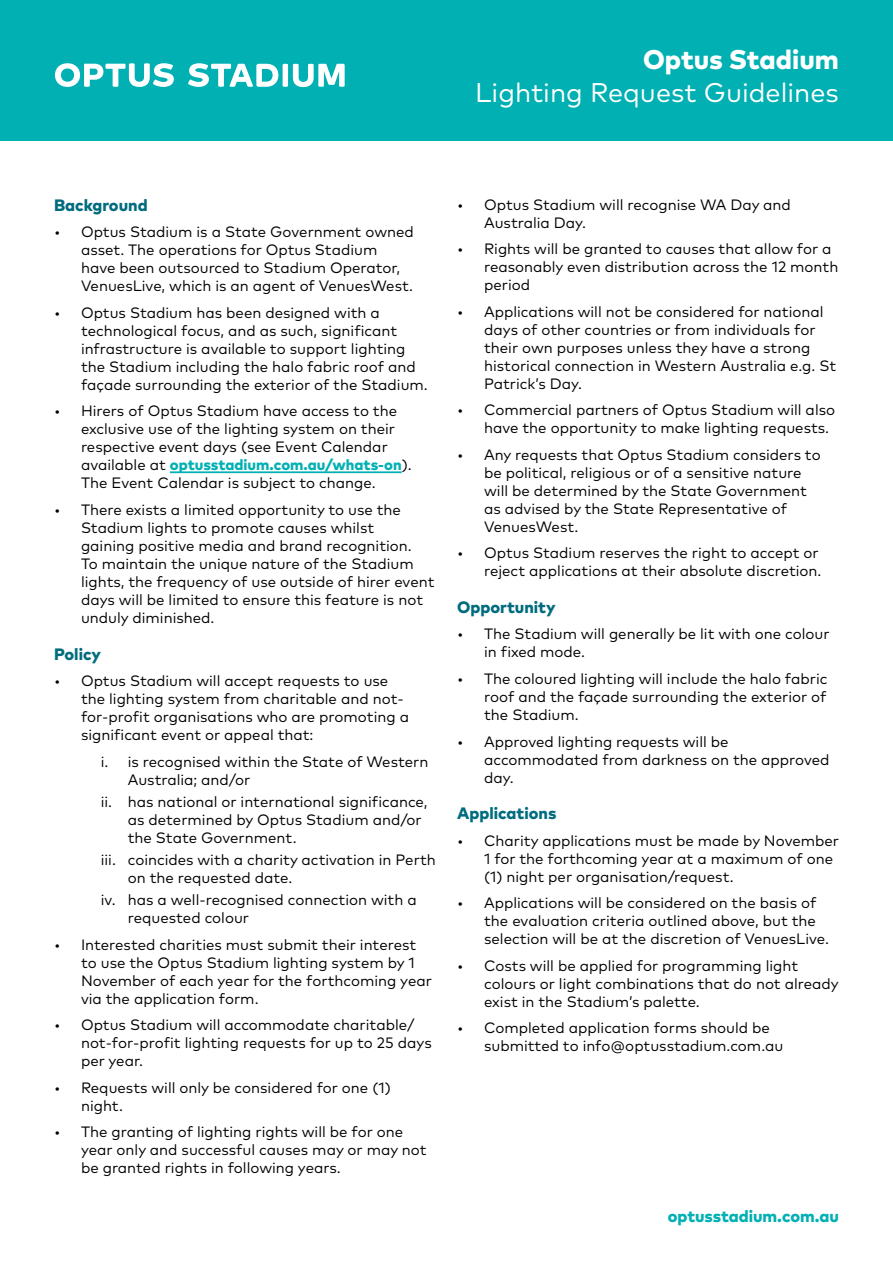
<style>
.page{position:relative;width:893px;height:1263px;background:#fff}
.page>*{position:absolute;margin:0;border:0;box-sizing:border-box;transform-origin:0 0}
.t1{font:27px "Mark OT";color:#fff}
.t2{font:800 27px "Mark OT";color:#fff}
.t3{font:800 16.5px "Mark OT";color:#006c7d}
.t4{font:800 16.5px "Mark OT";color:#00b0b3}
.t5{font:15px/18px "Mark OT";color:#000}
.s1{font-weight:800;color:#00b0b3}
</style>
<div class="page">
<div style="left:0;top:0;width:893px;height:140px;background:#00b0b3"></div>
<svg style="left:55px;top:63px;width:119px;height:24px"></svg>
<svg style="left:188px;top:63px;width:157px;height:24px"></svg>
<hr style="left:170px;top:471px;width:232px;height:2px;background:#00b0b3">
<h1 class="t2" style="left:643px;top:42px;width:197px">Optus Stadium</h1>
<h1 class="t1" style="left:475px;top:76px;width:365px">Lighting Request Guidelines</h1>
<p class="t3" style="left:54px;top:194px;width:95px">Background</p>
<p class="t5" style="left:81px;top:223px;width:334px;text-indent:-27px">• Optus Stadium is a State Government owned asset. The operations for Optus Stadium have been outsourced to Stadium Operator, VenuesLive, which is an agent of VenuesWest.</p>
<p class="t5" style="left:81px;top:303px;width:348px;text-indent:-27px">• Optus Stadium has been designed with a technological focus, and as such, significant infrastructure is available to support lighting the Stadium including the halo fabric roof and façade surrounding the exterior of the Stadium.</p>
<p class="t5" style="left:81px;top:402px;width:332px;text-indent:-27px">• Hirers of Optus Stadium have access to the exclusive use of the lighting system on their respective event days (see Event Calendar available at <span class="s1">optusstadium.com.au/whats-on</span>).<br>The Event Calendar is subject to change.</p>
<p class="t5" style="left:81px;top:500px;width:355px;text-indent:-27px">• There exists a limited opportunity to use the Stadium lights to promote causes whilst<br>gaining positive media and brand recognition.<br>To maintain the unique nature of the Stadium lights, the frequency of use outside of hirer event days will be limited to ensure this feature is not unduly diminished.</p>
<p class="t3" style="left:54px;top:643px;width:49px">Policy</p>
<p class="t5" style="left:81px;top:672px;width:330px;text-indent:-27px">• Optus Stadium will accept requests to use the lighting system from charitable and not&shy;for-profit organisations who are promoting a significant event or appeal that:</p>
<p class="t5" style="left:128px;top:752px;width:302px;text-indent:-27px">i. is recognised within the State of Western<br>Australia; and/or</p>
<p class="t5" style="left:128px;top:792px;width:301px;text-indent:-27px">ii. has national or international significance, as determined by Optus Stadium and/or the State Government.</p>
<p class="t5" style="left:128px;top:851px;width:310px;text-indent:-27px">iii. coincides with a charity activation in Perth on the requested date.</p>
<p class="t5" style="left:128px;top:891px;width:290px;text-indent:-27px">iv. has a well-recognised connection with a requested colour</p>
<p class="t5" style="left:81px;top:935px;width:352px;text-indent:-27px">• Interested charities must submit their interest to use the Optus Stadium lighting system by 1<br>November of each year for the forthcoming year via the application form.</p>
<p class="t5" style="left:81px;top:1016px;width:352px;text-indent:-27px">• Optus Stadium will accommodate charitable/ not-for-profit lighting requests for up to 25 days per year.</p>
<p class="t5" style="left:81px;top:1078px;width:311px;text-indent:-27px">• Requests will only be considered for one (1) night.</p>
<p class="t5" style="left:81px;top:1123px;width:347px;text-indent:-27px">• The granting of lighting rights will be for one year only and successful causes may or may not be granted rights in following years.</p>
<p class="t5" style="left:484px;top:195px;width:308px;text-indent:-27px">• Optus Stadium will recognise WA Day and<br>Australia Day.</p>
<p class="t5" style="left:484px;top:240px;width:356px;text-indent:-27px">• Rights will be granted to causes that allow for a reasonably even distribution across the 12 month period</p>
<p class="t5" style="left:484px;top:302px;width:354px;text-indent:-27px">• Applications will not be considered for national days of other countries or from individuals for their own purposes unless they have a strong historical connection in Western Australia e.g. St Patrick’s Day.</p>
<p class="t5" style="left:484px;top:401px;width:353px;text-indent:-27px">• Commercial partners of Optus Stadium will also have the opportunity to make lighting requests.</p>
<p class="t5" style="left:484px;top:445px;width:338px;text-indent:-27px">• Any requests that Optus Stadium considers to be political, religious or of a sensitive nature will be determined by the State Government as advised by the State Representative of VenuesWest.</p>
<p class="t5" style="left:457px;top:544px;width:366px;text-align:right">• Optus Stadium reserves the right to accept or reject applications at their absolute discretion.</p>
<p class="t3" style="left:457px;top:596px;width:100px">Opportunity</p>
<p class="t5" style="left:484px;top:625px;width:347px;text-indent:-27px">• The Stadium will generally be lit with one colour in fixed mode.</p>
<p class="t5" style="left:484px;top:669px;width:345px;text-align:justify;text-indent:-27px">• The coloured lighting will include the halo fabric roof and the façade surrounding the exterior of the Stadium.</p>
<p class="t5" style="left:484px;top:732px;width:347px;text-indent:-27px">• Approved lighting requests will be accommodated from darkness on the approved day.</p>
<p class="t3" style="left:457px;top:803px;width:101px">Applications</p>
<p class="t5" style="left:484px;top:831px;width:356px;text-indent:-27px">• Charity applications must be made by November<br>1 for the forthcoming year at a maximum of one (1) night per organisation/request.</p>
<p class="t5" style="left:484px;top:894px;width:346px;text-indent:-27px">• Applications will be considered on the basis of the evaluation criteria outlined above, but the selection will be at the discretion of VenuesLive.</p>
<p class="t5" style="left:484px;top:956px;width:356px;text-indent:-27px">• Costs will be applied for programming light colours or light combinations that do not already exist in the Stadium’s palette.</p>
<p class="t5" style="left:484px;top:1019px;width:301px;text-indent:-27px">• Completed application forms should be submitted to info@optusstadium.com.au</p>
<p class="t4" style="left:668px;top:1205px;width:173px">optusstadium.com.au</p>
</div>
